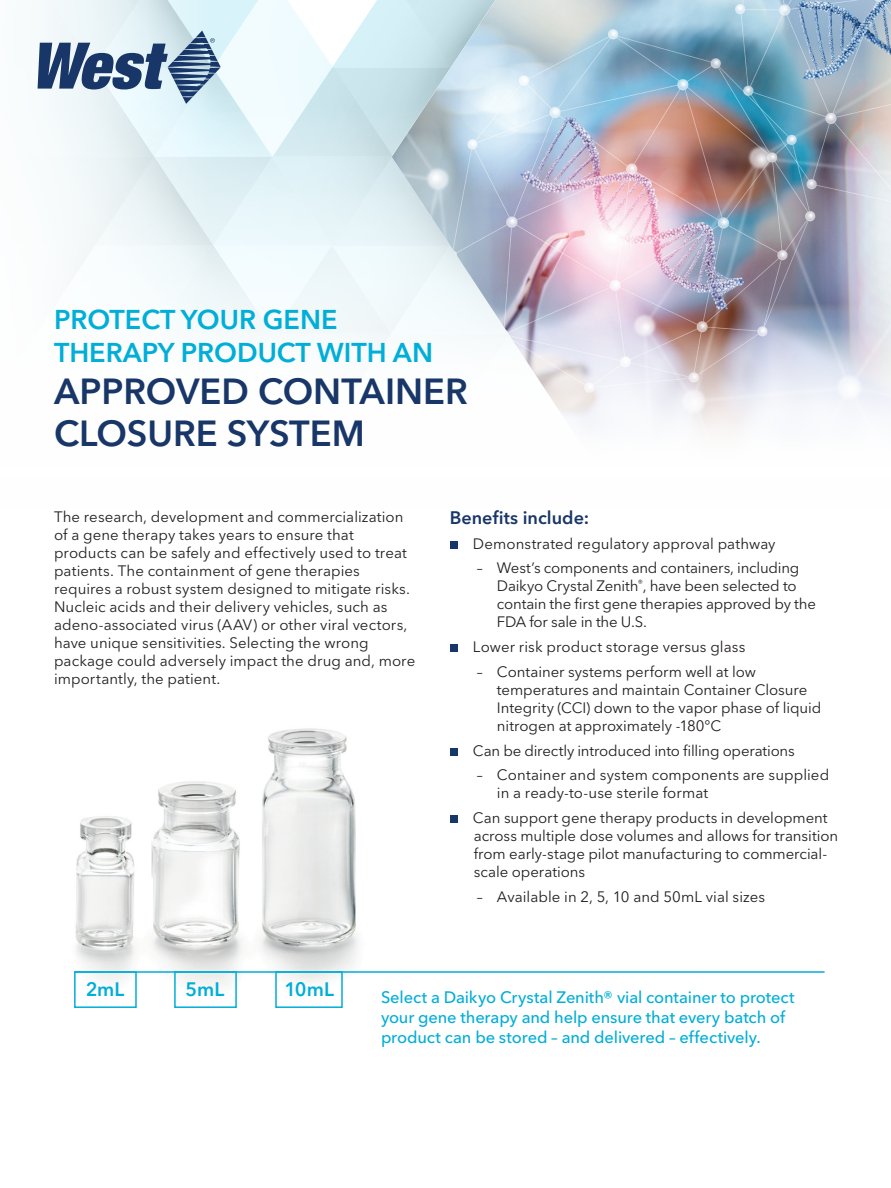
<style>
.page{position:relative;width:891px;height:1188px;background:#fff}
.page>*{position:absolute;margin:0;border:0;box-sizing:border-box;transform-origin:0 0}
.t1{font:600 36px/42px "Avenir Next LT Pro";color:#183668}
.t2{font:600 27px/32.4px "Avenir Next LT Pro";color:#00aed8}
.Body{font:600 19.35px "Avenir Next LT Pro";letter-spacing:.005em;color:#00aed8}
.Body-2{font:600 18px "Avenir Next LT Pro";color:#183668}
.Body-3{font:500 16.5px/19.8px "Avenir Next LT Pro";letter-spacing:-.01em;color:#00aed8}
.Body-4{font:15px/18px "Avenir Next LT Pro";color:#231f20}
</style>
<div class="page">
<img style="left:75px;top:728px;width:283px;height:259px">
<img style="left:37px;top:0;width:854px;height:327px">
<svg style="left:201px;top:327px;width:690px;height:106px"></svg>
<div style="left:450px;top:541px;width:8px;height:8px;background:#183668"></div>
<div style="left:450px;top:644px;width:8px;height:8px;background:#183668"></div>
<div style="left:450px;top:748px;width:8px;height:8px;background:#183668"></div>
<div style="left:450px;top:815px;width:8px;height:8px;background:#183668"></div>
<hr style="left:74px;top:971px;width:751px;height:2px;background:#00aed8">
<img style="left:151px;top:729px;width:205px;height:218px">
<div style="left:74px;top:971px;width:63px;height:37px;border:2px solid #00aed8"></div>
<div style="left:174px;top:971px;width:63px;height:37px;border:2px solid #00aed8"></div>
<div style="left:275px;top:971px;width:68px;height:37px;border:2px solid #00aed8"></div>
<p class="t2" style="left:54px;top:303px;width:381px">PROTECT YOUR GENE<br>THERAPY PRODUCT WITH AN</p>
<p class="t1" style="left:54px;top:370px;width:415px">APPROVED CONTAINER<br>CLOSURE SYSTEM</p>
<p class="Body-4" style="left:54px;top:507px;width:363px">The research, development and commercialization of a gene therapy takes years to ensure that products can be safely and effectively used to treat patients. The containment of gene therapies requires a robust system designed to mitigate risks.<br>Nucleic acids and their delivery vehicles, such as adeno-associated virus (AAV) or other viral vectors, have unique sensitivities. Selecting the wrong package could adversely impact the drug and, more importantly, the patient.</p>
<p class="Body-2" style="left:450px;top:507px;width:141px">Benefits include:</p>
<p class="Body-4" style="left:473px;top:534px;width:304px">Demonstrated regulatory approval pathway</p>
<p class="Body-4" style="left:497px;top:559px;width:320px;text-indent:-20px">– West’s components and containers, including Daikyo Crystal Zenith<sup>®</sup>, have been selected to contain the first gene therapies approved by the FDA for sale in the U.S.</p>
<p class="Body-4" style="left:473px;top:638px;width:274px">Lower risk product storage versus glass</p>
<p class="Body-4" style="left:497px;top:663px;width:326px;text-indent:-20px">– Container systems perform well at low temperatures and maintain Container Closure Integrity (CCI) down to the vapor phase of liquid nitrogen at approximately -180°C</p>
<p class="Body-4" style="left:473px;top:741px;width:323px">Can be directly introduced into filling operations</p>
<p class="Body-4" style="left:497px;top:766px;width:334px;text-indent:-20px">– Container and system components are supplied in a ready-to-use sterile format</p>
<p class="Body-4" style="left:473px;top:809px;width:367px">Can support gene therapy products in development across multiple dose volumes and allows for transition from early-stage pilot manufacturing to commercial&shy;scale operations</p>
<p class="Body-4" style="left:477px;top:888px;width:290px">– Available in 2, 5, 10 and 50mL vial sizes</p>
<p class="Body" style="left:86px;top:978px;width:40px">2mL</p>
<p class="Body" style="left:186px;top:978px;width:40px">5mL</p>
<p class="Body" style="left:284px;top:978px;width:51px">10mL</p>
<p class="Body-3" style="left:381px;top:987px;width:415px">Select a Daikyo Crystal Zenith® vial container to protect your gene therapy and help ensure that every batch of product can be stored – and delivered – effectively.</p>
</div>
